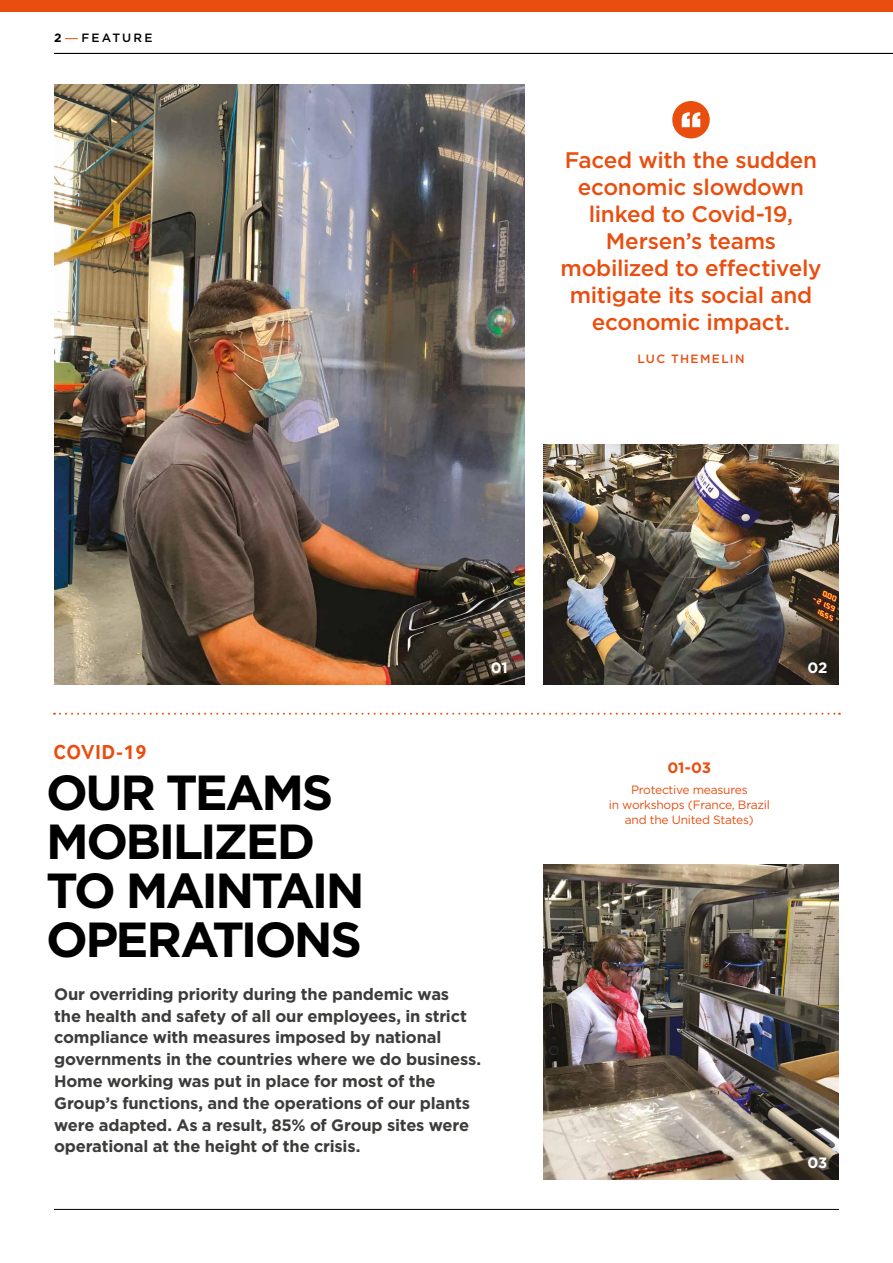
<style>
.page{position:relative;width:893px;height:1263px;background:#fff}
.page>*{position:absolute;margin:0;border:0;box-sizing:border-box;transform-origin:0 0}
.t1{font:700 49.2px/49.1px "Gotham";letter-spacing:-.055em;color:#000}
.t2{font:500 22.5px/27px "Gotham";letter-spacing:-.01em;color:#e94e0f;text-align:center}
.t3{font:700 20.85px "Inter Face";letter-spacing:.03em;color:#e94e0f}
.t4{font:700 16.5px/21.8px "Gotham";letter-spacing:-.015em;color:#3c3c3b}
.t5{font:700 15px "Gotham";color:#fff}
.t6{font:700 15px "Gotham";color:#e94e0f}
.t7{font:12px/15px "Gotham";letter-spacing:-.02em;color:#e94e0f;text-align:center}
.t8{font:500 12px "Gotham";letter-spacing:.115em;color:#e94e0f}
.t9{font:500 12px "Gotham";letter-spacing:.18em;color:#000}
.t10{font:700 12px "Gotham";color:#000}
</style>
<div class="page">
<hr style="left:54px;top:53px;width:839px;height:1px;background:#000">
<svg style="left:65px;top:38px;width:13px;height:1px"></svg>
<div style="left:0;top:0;width:893px;height:11px;background:#e94e0f"></div>
<img style="left:54px;top:84px;width:470px;height:600px">
<img style="left:543px;top:444px;width:296px;height:240px">
<img style="left:543px;top:864px;width:296px;height:315px">
<div style="left:673px;top:102px;width:36px;height:36px;background:#e94e0f;border-radius:50%"></div>
<div style="left:672px;top:101px;width:38px;height:37px;border:2px solid #e94e0f;border-radius:50%"></div>
<svg style="left:682px;top:112px;width:18px;height:15px"></svg>
<svg style="left:54px;top:713px;width:786px;height:2px"></svg>
<hr style="left:54px;top:1209px;width:785px;height:1px;background:#000">
<p class="t10" style="left:54px;top:30px;width:9px">2</p>
<p class="t9" style="left:81px;top:30px;width:73px">FEATURE</p>
<h2 class="t2" style="left:560px;top:147px;width:263px">Faced with the sudden economic slowdown linked to Covid-19,<br>Mersen’s teams mobilized to effectively mitigate its social and economic impact.</h2>
<p class="t8" style="left:637px;top:351px;width:109px">LUC THEMELIN</p>
<p class="t5" style="left:491px;top:657px;width:18px">01</p>
<p class="t5" style="left:807px;top:657px;width:21px">02</p>
<p class="t3" style="left:53px;top:739px;width:95px">COVID-19</p>
<h1 class="t1" style="left:46px;top:768px;width:320px">OUR TEAMS<br>MOBILIZED<br>TO MAINTAIN<br>OPERATIONS</h1>
<p class="t4" style="left:54px;top:983px;width:429px">Our overriding priority during the pandemic was<br>the health and safety of all our employees, in strict compliance with measures imposed by national governments in the countries where we do business.<br>Home working was put in place for most of the Group’s functions, and the operations of our plants were adapted. As a result, 85% of Group sites were operational at the height of the crisis.</p>
<p class="t6" style="left:668px;top:758px;width:45px">01-03</p>
<p class="t7" style="left:609px;top:782px;width:163px">Protective measures<br>in workshops (France, Brazil and the United States)</p>
<p class="t5" style="left:807px;top:1152px;width:21px">03</p>
</div>
